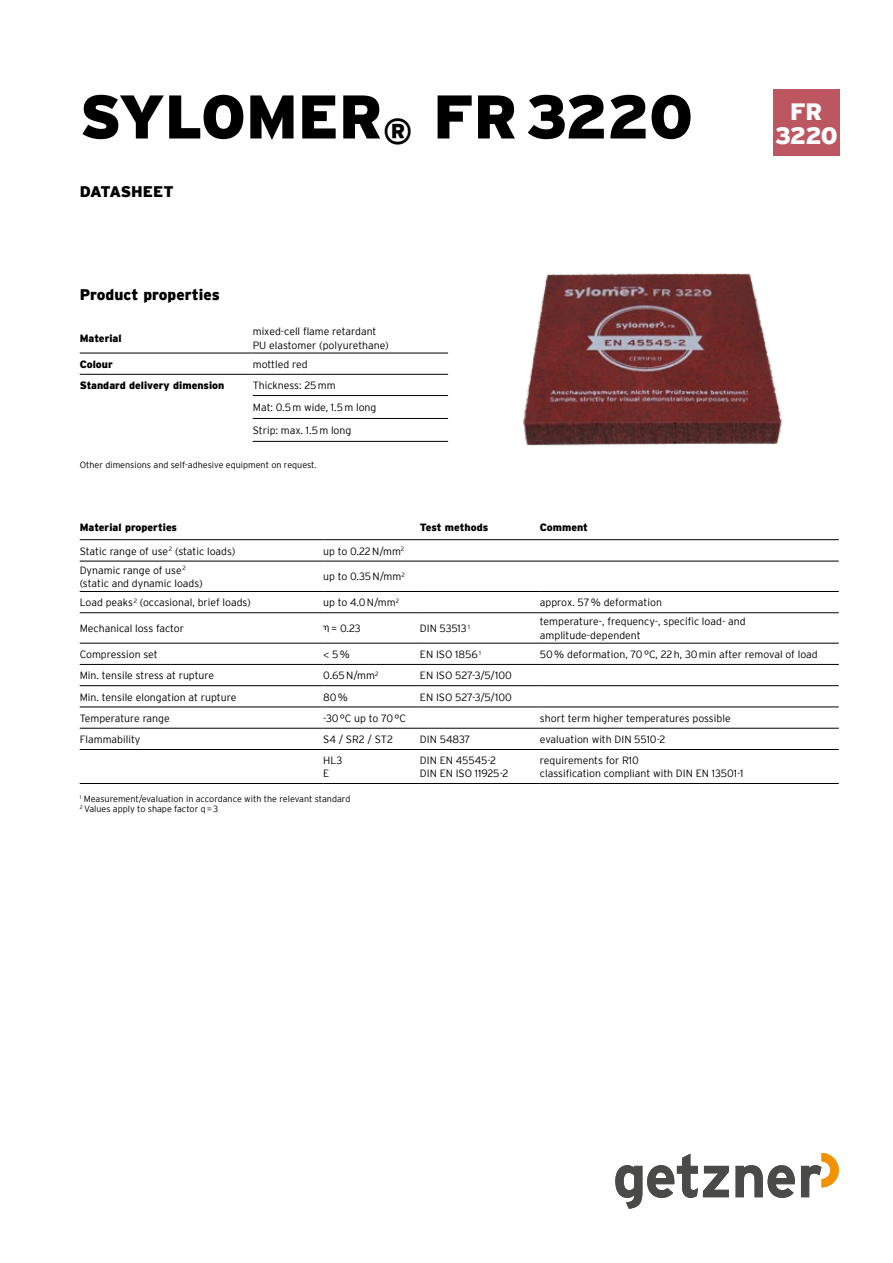
<style>
.page{position:relative;width:893px;height:1263px;background:#fff}
.page>*{position:absolute;margin:0;border:0;box-sizing:border-box;transform-origin:0 0}
.t1{font:900 61.5px "Interstate";color:#000}
.t2{font:900 23.7px/23.7px "Interstate";letter-spacing:-.04em;color:#fff;text-align:center}
.t3{font:900 15.3px "Interstate";color:#000}
.t4{font:300 10.5px/13.5px "Interstate";color:#000}
.t5{font:900 10.5px "Interstate";color:#000}
.t6{font:300 9px/10.5px "Interstate";color:#000}
.s1{font-family:"Myriad Pro";font-weight:400}
</style>
<div class="page">
<hr style="left:80px;top:353px;width:173px;height:1px;background:#000">
<hr style="left:253px;top:353px;width:195px;height:1px;background:#000">
<hr style="left:80px;top:374px;width:173px;height:1px;background:#000">
<hr style="left:253px;top:374px;width:195px;height:1px;background:#000">
<hr style="left:253px;top:395px;width:195px;height:1px;background:#000">
<hr style="left:253px;top:418px;width:195px;height:1px;background:#000">
<hr style="left:253px;top:441px;width:195px;height:1px;background:#000">
<hr style="left:80px;top:539px;width:243px;height:1px;background:#000">
<hr style="left:323px;top:539px;width:97px;height:1px;background:#000">
<hr style="left:420px;top:539px;width:120px;height:1px;background:#000">
<hr style="left:540px;top:539px;width:299px;height:1px;background:#000">
<hr style="left:80px;top:561px;width:243px;height:1px;background:#000">
<hr style="left:323px;top:561px;width:97px;height:1px;background:#000">
<hr style="left:420px;top:561px;width:120px;height:1px;background:#000">
<hr style="left:540px;top:561px;width:299px;height:1px;background:#000">
<hr style="left:80px;top:591px;width:243px;height:1px;background:#000">
<hr style="left:323px;top:591px;width:97px;height:1px;background:#000">
<hr style="left:420px;top:591px;width:120px;height:1px;background:#000">
<hr style="left:540px;top:591px;width:299px;height:1px;background:#000">
<hr style="left:80px;top:612px;width:243px;height:1px;background:#000">
<hr style="left:323px;top:612px;width:97px;height:1px;background:#000">
<hr style="left:420px;top:612px;width:120px;height:1px;background:#000">
<hr style="left:540px;top:612px;width:299px;height:1px;background:#000">
<hr style="left:80px;top:643px;width:243px;height:1px;background:#000">
<hr style="left:323px;top:643px;width:97px;height:1px;background:#000">
<hr style="left:420px;top:643px;width:120px;height:1px;background:#000">
<hr style="left:540px;top:643px;width:299px;height:1px;background:#000">
<hr style="left:80px;top:664px;width:243px;height:1px;background:#000">
<hr style="left:323px;top:664px;width:97px;height:1px;background:#000">
<hr style="left:420px;top:664px;width:120px;height:1px;background:#000">
<hr style="left:540px;top:664px;width:299px;height:1px;background:#000">
<hr style="left:80px;top:685px;width:243px;height:1px;background:#000">
<hr style="left:323px;top:685px;width:97px;height:1px;background:#000">
<hr style="left:420px;top:685px;width:120px;height:1px;background:#000">
<hr style="left:540px;top:685px;width:299px;height:1px;background:#000">
<hr style="left:80px;top:707px;width:243px;height:1px;background:#000">
<hr style="left:323px;top:707px;width:97px;height:1px;background:#000">
<hr style="left:420px;top:707px;width:120px;height:1px;background:#000">
<hr style="left:540px;top:707px;width:299px;height:1px;background:#000">
<hr style="left:80px;top:728px;width:243px;height:1px;background:#000">
<hr style="left:323px;top:728px;width:97px;height:1px;background:#000">
<hr style="left:420px;top:728px;width:120px;height:1px;background:#000">
<hr style="left:540px;top:728px;width:299px;height:1px;background:#000">
<hr style="left:80px;top:749px;width:243px;height:1px;background:#000">
<hr style="left:323px;top:749px;width:97px;height:1px;background:#000">
<hr style="left:420px;top:749px;width:120px;height:1px;background:#000">
<hr style="left:540px;top:749px;width:299px;height:1px;background:#000">
<hr style="left:80px;top:783px;width:243px;height:1px;background:#000">
<hr style="left:323px;top:783px;width:97px;height:1px;background:#000">
<hr style="left:420px;top:783px;width:120px;height:1px;background:#000">
<hr style="left:540px;top:783px;width:299px;height:1px;background:#000">
<svg style="left:323px;top:625px;width:6px;height:7px"></svg>
<div style="left:773px;top:89px;width:67px;height:67px;background:#bc5761"></div>
<img style="left:523px;top:273px;width:260px;height:173px">
<svg style="left:615px;top:1154px;width:114px;height:55px"></svg>
<svg style="left:736px;top:1165px;width:59px;height:33px"></svg>
<svg style="left:801px;top:1153px;width:38px;height:44px"></svg>
<h1 class="t1" style="left:80px;top:82px;width:615px">SYLOMER<sub>®</sub> FR3220</h1>
<h3 class="t3" style="left:80px;top:183px;width:95px">DATASHEET</h3>
<h3 class="t3" style="left:80px;top:286px;width:142px">Product properties</h3>
<p class="t5" style="left:80px;top:332px;width:43px">Material</p>
<p class="t4" style="left:253px;top:325px;width:137px">mixed-cell flame retardant<br>PU elastomer (polyurethane)</p>
<p class="t5" style="left:80px;top:358px;width:35px">Colour</p>
<p class="t4" style="left:253px;top:357px;width:56px">mottled red</p>
<p class="t5" style="left:80px;top:379px;width:146px">Standard delivery dimension</p>
<p class="t4" style="left:253px;top:374px;width:125px;line-height:22.5px">Thickness: 25mm<br>Mat: 0.5m wide, 1.5m long<br>Strip: max. 1.5m long</p>
<p class="t6" style="left:80px;top:459px;width:238px">Other dimensions and self-adhesive equipment on request.</p>
<h2 class="t2" style="left:775px;top:100px;width:64px">FR<br>3220</h2>
<p class="t5" style="left:80px;top:521px;width:99px">Material properties</p>
<p class="t5" style="left:420px;top:521px;width:70px">Test methods</p>
<p class="t5" style="left:540px;top:521px;width:50px">Comment</p>
<p class="t4" style="left:80px;top:544px;width:157px">Static range of use<sup>2</sup> (static loads)</p>
<p class="t4" style="left:323px;top:544px;width:83px">up to 0.22N/mm<sup>2</sup></p>
<p class="t4" style="left:80px;top:563px;width:124px">Dynamic range of use<sup>2 </sup>(static and dynamic loads)</p>
<p class="t4" style="left:323px;top:570px;width:83px">up to 0.35 N/mm<sup>2</sup></p>
<p class="t4" style="left:80px;top:596px;width:173px">Load peaks<sup>2</sup> (occasional, brief loads)</p>
<p class="t4" style="left:323px;top:596px;width:77px">up to 4.0 N/mm<sup>2</sup></p>
<p class="t4" style="left:540px;top:596px;width:124px">approx. 57% deformation</p>
<p class="t4" style="left:80px;top:622px;width:106px">Mechanical loss factor</p>
<p class="t4" style="left:331px;top:622px;width:31px">= 0.23</p>
<p class="t4" style="left:420px;top:622px;width:52px">DIN 53513 <sup>1</sup></p>
<p class="t4" style="left:540px;top:615px;width:207px">temperature-, frequency-, specific load- and amplitude-dependent</p>
<p class="t4" style="left:80px;top:647px;width:79px">Compression set</p>
<p class="t4" style="left:323px;top:647px;width:28px"><span class="s1">&lt;</span> 5%</p>
<p class="t4" style="left:420px;top:647px;width:63px">EN ISO 1856 <sup>1</sup></p>
<p class="t4" style="left:540px;top:647px;width:279px">50% deformation, 70°C, 22h, 30min after removal of load</p>
<p class="t4" style="left:80px;top:669px;width:136px">Min. tensile stress at rupture</p>
<p class="t4" style="left:323px;top:669px;width:57px">0.65 N/mm<sup>2</sup></p>
<p class="t4" style="left:420px;top:669px;width:93px">EN ISO 527-3/5/100</p>
<p class="t4" style="left:80px;top:690px;width:158px">Min. tensile elongation at rupture</p>
<p class="t4" style="left:323px;top:690px;width:26px">80%</p>
<p class="t4" style="left:420px;top:690px;width:93px">EN ISO 527-3/5/100</p>
<p class="t4" style="left:80px;top:711px;width:92px">Temperature range</p>
<p class="t4" style="left:323px;top:711px;width:84px">-30°C up to 70°C</p>
<p class="t4" style="left:540px;top:711px;width:192px">short term higher temperatures possible</p>
<p class="t4" style="left:80px;top:732px;width:62px">Flammability</p>
<p class="t4" style="left:323px;top:732px;width:71px">S4 / SR2 / ST2</p>
<p class="t4" style="left:420px;top:732px;width:52px">DIN 54837</p>
<p class="t4" style="left:540px;top:732px;width:127px">evaluation with DIN 5510-2</p>
<p class="t4" style="left:323px;top:753px;width:21px">HL3<br>E</p>
<p class="t4" style="left:420px;top:753px;width:90px">DIN EN 45545-2<br>DIN EN ISO 11925-2</p>
<p class="t4" style="left:540px;top:753px;width:205px">requirements for R10<br>classification compliant with DIN EN 13501-1</p>
<p class="t6" style="left:80px;top:793px;width:272px"><sup>1</sup> Measurement/evaluation in accordance with the relevant standard<br><sup>2</sup> Values apply to shape factor q=3</p>
</div>
